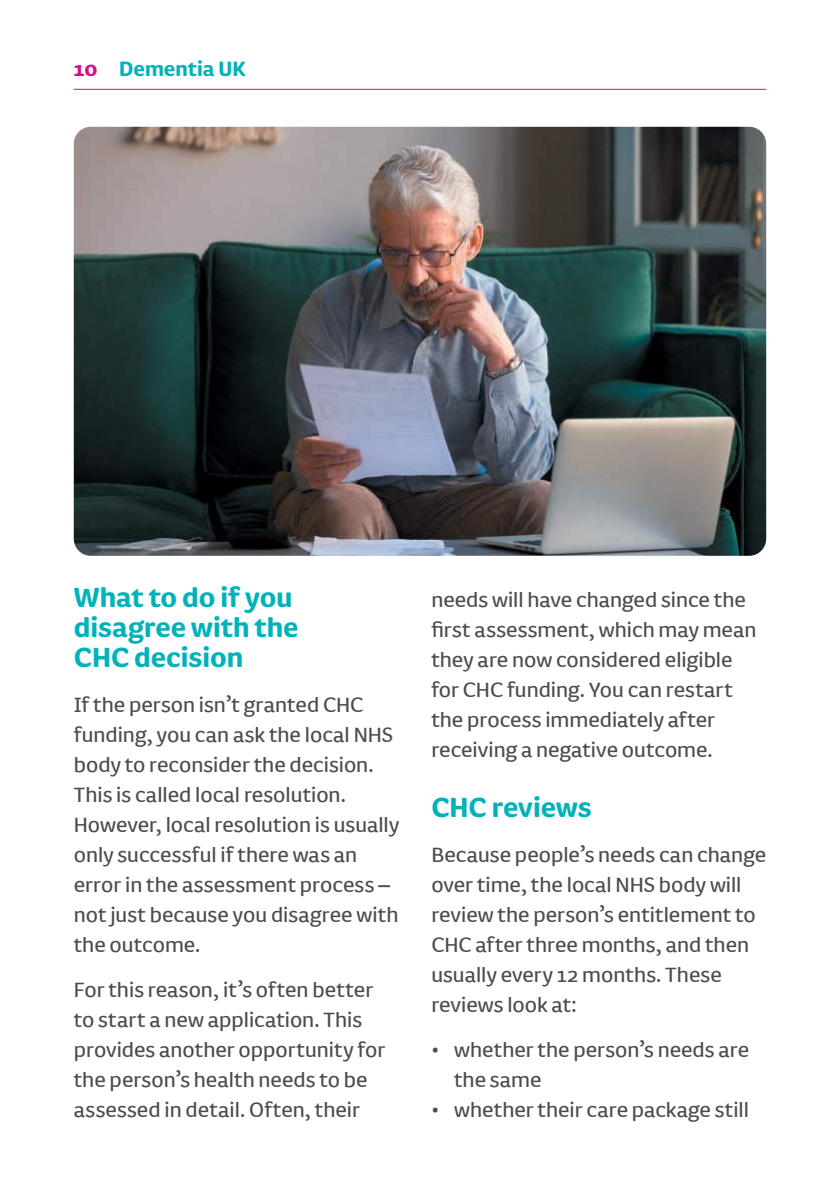
<style>
.page{position:relative;width:840px;height:1191px;background:#fff}
.page>*{position:absolute;margin:0;border:0;box-sizing:border-box;transform-origin:0 0}
.t1{font:32px/30px ".notdef";color:#00b2b9}
.t2{font:24px/30px "FS Pimlico";color:#4c4c4e}
.t3{font:24px ".notdef";color:#00b2b9}
.s1{color:#d30d8c}
</style>
<div class="page">
<hr style="left:74px;top:89px;width:691px;height:1px;background:#d30d8c">
<img style="left:74px;top:127px;width:691px;height:429px">
<p class="t3" style="left:74px;top:54px;width:173px"><span class="s1">10</span> Dementia UK</p>
<h1 class="t1" style="left:74px;top:584px;width:226px">What to do if you disagree with the<br>CHC decision</h1>
<p class="t2" style="left:74px;top:691px;width:327px">If the person isn’t granted CHC funding, you can ask the local NHS body to reconsider the decision.<br>This is called local resolution.<br>However, local resolution is usually only successful if there was an error in the assessment process – not just because you disagree with the outcome.</p>
<p class="t2" style="left:74px;top:976px;width:313px">For this reason, it’s often better to start a new application. This provides another opportunity for the person’s health needs to be assessed in detail. Often, their</p>
<p class="t2" style="left:431px;top:586px;width:326px">needs will have changed since the昀椀rst assessment, which may mean they are now considered eligible for CHC funding. You can restart the process immediately after receiving a negative outcome.</p>
<h1 class="t1" style="left:431px;top:794px;width:162px">CHC reviews</h1>
<p class="t2" style="left:431px;top:841px;width:336px">Because people’s needs can change over time, the local NHS body will review the person’s entitlement to<br>CHC after three months, and then usually every 12 months. These reviews look at:</p>
<p class="t2" style="left:454px;top:1036px;width:296px;text-indent:-23px">• whether the person’s needs are the same</p>
<p class="t2" style="left:431px;top:1096px;width:319px">• whether their care package still</p>
</div>
